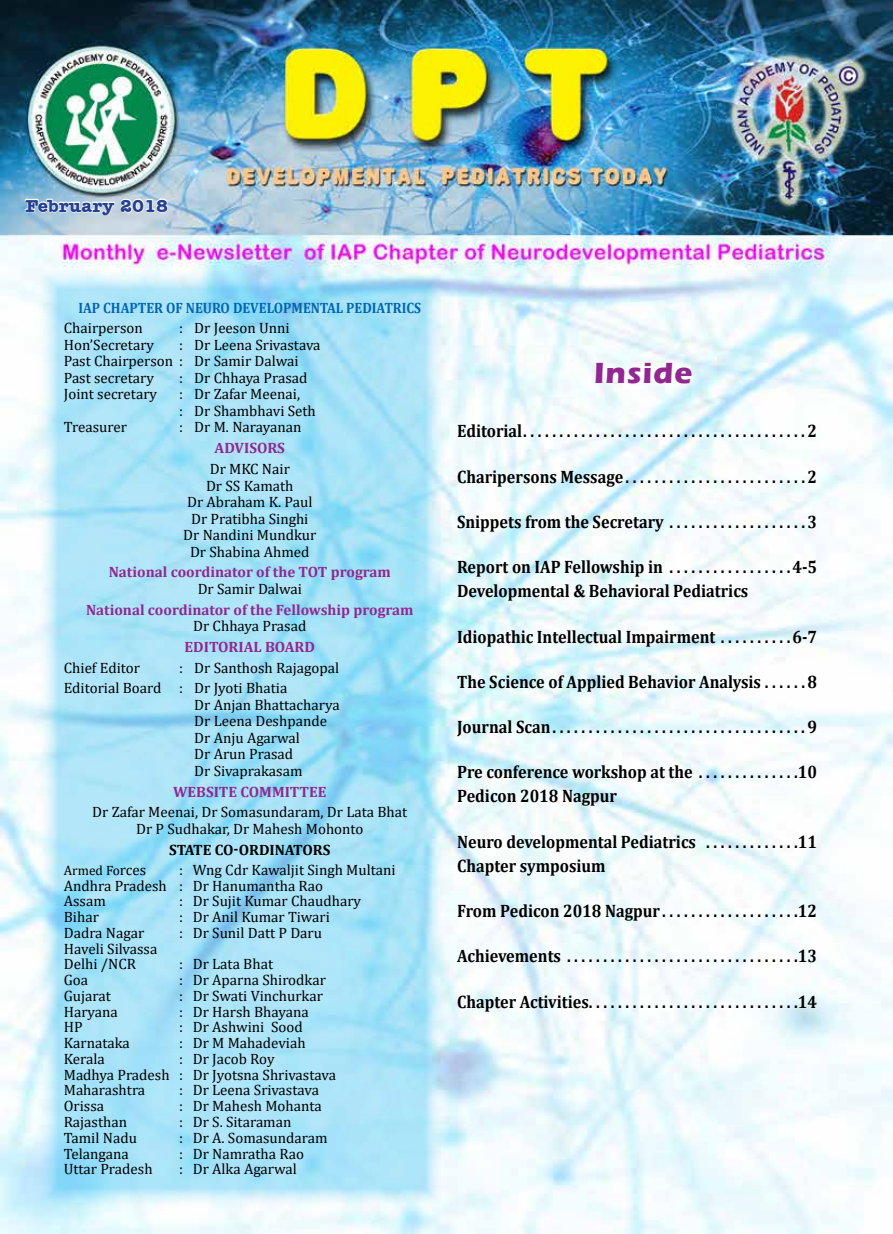
<style>
.page{position:relative;width:893px;height:1234px;background:#fff}
.page>*{position:absolute;margin:0;border:0;box-sizing:border-box;transform-origin:0 0}
.t1{font:700 30px "Eras ITC";letter-spacing:.04em;color:#92278f}
.t2{font:700 18px/24px "Cambria";color:#000;scale:.9 1}
.t3{font:700 18px "Amer Typewriter IT Cby BT";color:#25408f}
.t4{font:15px/16.5px "Cambria";color:#000}
.t5{font:700 15px "Cambria";color:#92278f}
.t6{font:700 15px "Cambria";color:#0065b2;scale:.9 1}
.t7{font:700 15px "Cambria";letter-spacing:-.01em;color:#000}
.t8{font:13.5px "Cambria";color:#000}
.s1{font-size:15px}
</style>
<div class="page">
<img style="left:0;top:0;width:893px;height:1233px">
<img style="left:725px;top:63px;width:93px;height:20px">
<svg style="left:826px;top:64px;width:50px;height:16px"></svg>
<svg style="left:24px;top:197px;width:145px;height:20px"></svg>
<svg style="left:37px;top:268px;width:409px;height:940px;fill:#aae4f8"></svg>
<p class="t3" style="left:25px;top:194px;width:144px">February 2018</p>
<p class="t6" style="left:78px;top:297px;width:382px">IAP chapter of Neuro developmental Pediatrics</p>
<p class="t4" style="left:64px;top:320px;width:81px">Chairperson</p>
<p class="t4" style="left:179px;top:320px;width:112px">: Dr Jeeson Unni</p>
<p class="t4" style="left:64px;top:336px;width:92px">Hon’Secretary</p>
<p class="t4" style="left:64px;top:336px;width:258px;text-indent:116px">: Dr Leena Srivastava<br>Past Chairperson : Dr Samir Dalwai<br>Past secretary</p>
<p class="t4" style="left:179px;top:369px;width:130px">: Dr Chhaya Prasad</p>
<p class="t4" style="left:64px;top:386px;width:95px">Joint secretary</p>
<p class="t4" style="left:179px;top:386px;width:138px">: Dr Zafar Meenai,<br>: Dr Shambhavi Seth</p>
<p class="t4" style="left:64px;top:419px;width:65px">Treasurer</p>
<p class="t4" style="left:179px;top:419px;width:124px">: Dr M. Narayanan</p>
<p class="t5" style="left:215px;top:437px;width:72px">Advisors</p>
<p class="t4" style="left:183px;top:460px;width:135px;text-align:center">Dr MKC Nair<br>Dr SS Kamath<br>Dr Abraham k. Paul<br>Dr Pratibha Singhi<br>Dr Nandini Mundkur<br>Dr Shabina Ahmed</p>
<p class="t5" style="left:109px;top:561px;width:201px">National coordinator of the TOT</p>
<p class="t5" style="left:331px;top:561px;width:62px">program</p>
<p class="t4" style="left:198px;top:580px;width:106px">Dr Samir Dalwai</p>
<p class="t5" style="left:86px;top:598px;width:329px">National coordinator of the Fellowship program</p>
<p class="t4" style="left:193px;top:617px;width:115px">Dr Chhaya Prasad</p>
<p class="t5" style="left:185px;top:636px;width:132px">Editorial board</p>
<p class="t4" style="left:64px;top:659px;width:78px">Chief Editor</p>
<p class="t4" style="left:64px;top:657px;width:277px;line-height:20.7px;text-indent:116px">: Dr Santhosh Rajagopal<br>Editorial board : Dr Jyoti Bhatia</p>
<p class="t4" style="left:194px;top:696px;width:147px">Dr Anjan Bhattacharya<br>Dr Leena Deshpande<br>Dr Anju Agarwal<br>Dr Arun Prasad<br>Dr Sivaprakasam</p>
<p class="t5" style="left:173px;top:780px;width:155px">Website committee</p>
<p class="t4" style="left:92px;top:803px;width:316px;text-align:center">Dr Zafar Meenai, Dr Somasundaram, Dr Lata Bhat<br>Dr P Sudhakar, Dr Mahesh Mohonto</p>
<p class="t7" style="left:169px;top:838px;width:161px">State co-ordinators</p>
<p class="t8" style="left:64px;top:862px;width:84px">Armed Fo<span class="s1">rces</span></p>
<p class="t4" style="left:64px;top:861px;width:334px;line-height:15.8px;text-indent:116px">: Wng Cdr Kawaljit Singh Multani<br>Andhra Pradesh : Dr Hanumantha Rao<br>Assam</p>
<p class="t4" style="left:179px;top:892px;width:183px">: Dr Sujit Kumar Chaudhary</p>
<p class="t4" style="left:64px;top:908px;width:37px">Bihar</p>
<p class="t4" style="left:179px;top:908px;width:152px">: Dr Anil Kumar Tiwari</p>
<p class="t4" style="left:64px;top:924px;width:82px">Dadra nagar</p>
<p class="t4" style="left:179px;top:924px;width:144px">: Dr Sunil Datt P Daru</p>
<p class="t4" style="left:64px;top:940px;width:95px;line-height:15.8px">haveli Silvassa<br>Delhi /NCR</p>
<p class="t4" style="left:179px;top:955px;width:95px">: Dr Lata Bhat</p>
<p class="t4" style="left:64px;top:971px;width:26px">Goa</p>
<p class="t4" style="left:179px;top:971px;width:148px">: Dr Aparna Shirodkar</p>
<p class="t4" style="left:64px;top:987px;width:49px">Gujarat</p>
<p class="t4" style="left:179px;top:987px;width:145px">: Dr Swati Vinchurkar</p>
<p class="t4" style="left:64px;top:1002px;width:56px">Haryana</p>
<p class="t4" style="left:179px;top:1002px;width:131px">: Dr Harsh Bhayana</p>
<p class="t4" style="left:64px;top:1018px;width:20px">HP</p>
<p class="t4" style="left:179px;top:1018px;width:125px">: Dr Ashwini Sood</p>
<p class="t4" style="left:64px;top:1034px;width:68px">Karnataka</p>
<p class="t4" style="left:179px;top:1034px;width:128px">: Dr M Mahadeviah</p>
<p class="t4" style="left:64px;top:1050px;width:43px">Kerala</p>
<p class="t4" style="left:64px;top:1050px;width:274px;line-height:15.8px;text-indent:116px">: Dr Jacob Roy<br>Madhya Pradesh : Dr Jyotsna Shrivastava<br>Maharashtra</p>
<p class="t4" style="left:179px;top:1081px;width:141px">: Dr Leena Srivastava</p>
<p class="t4" style="left:64px;top:1097px;width:42px">Orissa</p>
<p class="t4" style="left:179px;top:1097px;width:144px">: Dr Mahesh Mohanta</p>
<p class="t4" style="left:64px;top:1113px;width:65px">Rajasthan</p>
<p class="t4" style="left:179px;top:1113px;width:114px">: Dr S. Sitaraman</p>
<p class="t4" style="left:64px;top:1128px;width:75px">Tamil Nadu</p>
<p class="t4" style="left:179px;top:1128px;width:150px">: Dr A. Somasundaram</p>
<p class="t4" style="left:64px;top:1144px;width:67px">Telangana</p>
<p class="t4" style="left:179px;top:1144px;width:126px">: Dr Namratha Rao</p>
<p class="t4" style="left:64px;top:1160px;width:90px">Uttar Pradesh</p>
<p class="t4" style="left:179px;top:1160px;width:119px">: Dr Alka Agarwal</p>
<h1 class="t1" style="left:594px;top:355px;width:100px">Inside</h1>
<p class="t2" style="left:457px;top:418px;width:401px">editorial . . . . . . . . . . . . . . . . . . . . . . . . . . . . . . . . . . . . . . 2</p>
<p class="t2" style="left:457px;top:464px;width:401px">Charipersons Message . . . . . . . . . . . . . . . . . . . . . . . . 2</p>
<p class="t2" style="left:457px;top:509px;width:401px">Snippets from the Secretary . . . . . . . . . . . . . . . . . . 3</p>
<p class="t2" style="left:457px;top:554px;width:401px">Report on Iap Fellowship in . . . . . . . . . . . . . . . . 4-5<br>Developmental &amp; Behavioral Pediatrics</p>
<p class="t2" style="left:457px;top:623px;width:401px">Idiopathic Intellectual Impairment . . . . . . . . . 6-7</p>
<p class="t2" style="left:457px;top:669px;width:401px">The Science of Applied Behavior Analysis . . . . . 8</p>
<p class="t2" style="left:457px;top:714px;width:401px">Journal Scan . . . . . . . . . . . . . . . . . . . . . . . . . . . . . . . . . . 9</p>
<p class="t2" style="left:457px;top:759px;width:401px">Pre conference workshop at the . . . . . . . . . . . . . 10<br>Pedicon 2018 Nagpur</p>
<p class="t2" style="left:457px;top:828px;width:401px">Neuro developmental Pediatrics . . . . . . . . . . . . 11<br>Chapter symposium</p>
<p class="t2" style="left:457px;top:898px;width:401px">From Pedicon 2018 Nagpur . . . . . . . . . . . . . . . . . . 12</p>
<p class="t2" style="left:457px;top:943px;width:401px">Achievements . . . . . . . . . . . . . . . . . . . . . . . . . . . . . . . 13</p>
<p class="t2" style="left:457px;top:988px;width:401px">Chapter Activities.............................14</p>
</div>
